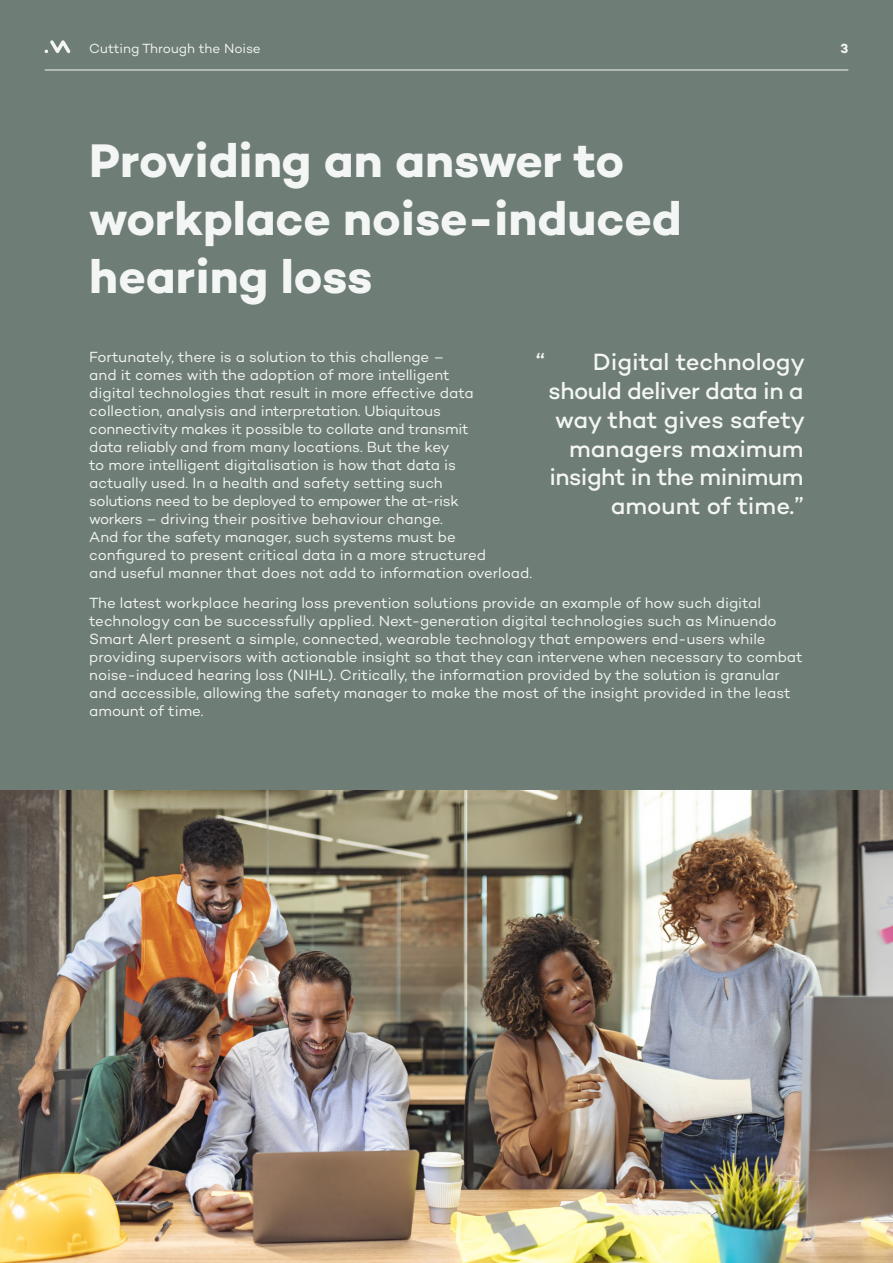
<style>
.page{position:relative;width:893px;height:1263px;background:#6e7d75}
.page>*{position:absolute;margin:0;border:0;box-sizing:border-box;transform-origin:0 0}
.t1{font:700 48px/57.6px "Campton";color:#f3f6f4}
.t2{font:500 24px/28.8px "Campton";letter-spacing:-.01em;color:#f3f6f4;text-align:right}
.t3{font:15px/18px "Campton";letter-spacing:-.005em;color:#f3f6f4}
.t4{font:13.5px "Campton";letter-spacing:-.005em;color:#f3f6f4}
.t5{font:700 13.5px "Campton";color:#f3f6f4}
</style>
<div class="page">
<img style="left:0;top:791px;width:893px;height:472px">
<svg style="left:45px;top:40px;width:26px;height:13px"></svg>
<hr style="left:45px;top:70px;width:803px;height:1px;background:#f3f6f4">
<p class="t4" style="left:89px;top:40px;width:173px">Cutting Through the Noise</p>
<p class="t5" style="left:840px;top:40px;width:9px">3</p>
<h1 class="t1" style="left:89px;top:131px;width:594px">Providing an answer to workplace noise-induced hearing loss</h1>
<p class="t3" style="left:89px;top:347px;width:444px">Fortunately, there is a solution to this challenge –<br>and it comes with the adoption of more intelligent<br>digital technologies that result in more effective data collection, analysis and interpretation. Ubiquitous connectivity makes it possible to collate and transmit<br>data reliably and from many locations. But the key<br>to more intelligent digitalisation is how that data is<br>actually used. In a health and safety setting such<br>solutions need to be deployed to empower the at-risk<br>workers – driving their positive behaviour change.<br>And for the safety manager, such systems must be configured to present critical data in a more structured<br>and useful manner that does not add to information overload.</p>
<p class="t3" style="left:89px;top:594px;width:715px">The latest workplace hearing loss prevention solutions provide an example of how such digital technology can be successfully applied. Next-generation digital technologies such as Minuendo Smart Alert present a simple, connected, wearable technology that empowers end-users while providing supervisors with actionable insight so that they can intervene when necessary to combat noise-induced hearing loss (NIHL). Critically, the information provided by the solution is granular and accessible, allowing the safety manager to make the most of the insight provided in the least amount of time.</p>
<h2 class="t2" style="left:536px;top:347px;width:11px">“</h2>
<h2 class="t2" style="left:548px;top:347px;width:258px">Digital technology should deliver data in a way that gives safety managers maximum insight in the minimum amount of time.”</h2>
</div>
